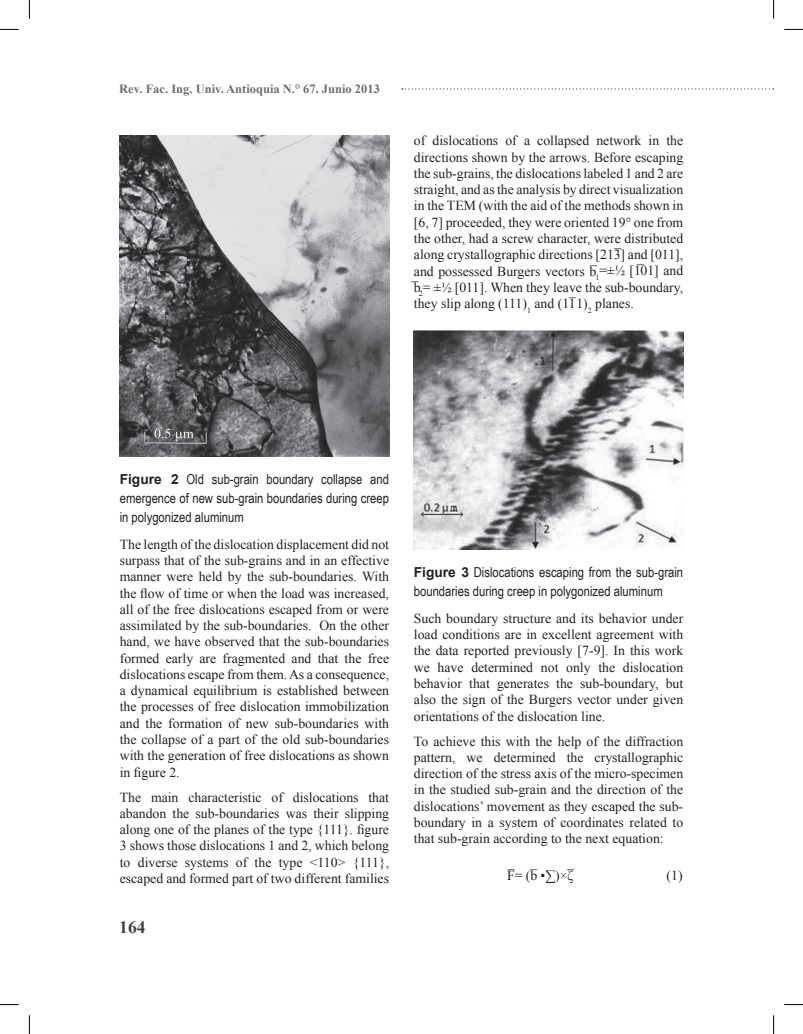
<style>
.page{position:relative;width:803px;height:1034px;background:#fff}
.page>*{position:absolute;margin:0;border:0;box-sizing:border-box;transform-origin:0 0}
.t1{font:700 17.5px "Times New Roman";color:#3e3e3f}
.t2{font:13.75px/16.2px "Times New Roman";color:#231f20;text-align:justify}
.t3{font:13.75px/18.8px "Arial Narrow";color:#231f20;text-align:justify}
.t4{font:700 12.5px "Times New Roman";color:#6c6d70}
.s1{font-family:"Arial";font-weight:700}
</style>
<div class="page">
<svg style="left:402px;top:88px;width:372px;height:1px"></svg>
<img style="left:119px;top:136px;width:271px;height:320px">
<img style="left:413px;top:330px;width:271px;height:219px">
<svg style="left:0;top:29px;width:19px;height:1px"></svg>
<svg style="left:784px;top:29px;width:19px;height:1px"></svg>
<svg style="left:0;top:1004px;width:19px;height:1px"></svg>
<svg style="left:784px;top:1004px;width:19px;height:1px"></svg>
<svg style="left:29px;top:0;width:1px;height:19px"></svg>
<svg style="left:29px;top:1015px;width:1px;height:18px"></svg>
<svg style="left:773px;top:0;width:1px;height:19px"></svg>
<svg style="left:773px;top:1015px;width:1px;height:18px"></svg>
<p class="t4" style="left:119px;top:80px;width:262px">Rev. Fac. Ing. Univ. Antioquia N.° 67. Junio 2013</p>
<p class="t2" style="left:414px;top:132px;width:271px">of dislocations of a collapsed network in the directions shown by the arrows. Before escaping the sub-grains, the dislocations labeled 1 and 2 are straight, and as the analysis by direct visualization in the TEM (with the aid of the methods shown in [6, 7] proceeded, they were oriented 19° one from the other, had a screw character, were distributed along crystallographic directions [213̅] and [011], and possessed Burgers vectors b̅<sub>1</sub>=±½ [1̅01] and b̅<sub>2</sub>= ±½ [011]. When they leave the sub-boundary, they slip along (111)<sub>1</sub> and (11̅1)<sub>2</sub> planes.</p>
<p class="t3" style="left:120px;top:469px;width:271px"><span class="s1">Figure 2</span> Old sub-grain boundary collapse and emergence of new sub-grain boundaries during creep in polygonized aluminum</p>
<p class="t2" style="left:120px;top:535px;width:271px">The length of the dislocation displacement did not surpass that of the sub-grains and in an effective manner were held by the sub-boundaries. With the flow of time or when the load was increased, all of the free dislocations escaped from or were assimilated by the sub-boundaries. On the other hand, we have observed that the sub-boundaries formed early are fragmented and that the free dislocations escape from them. As a consequence, a dynamical equilibrium is established between the processes of free dislocation immobilization and the formation of new sub-boundaries with the collapse of a part of the old sub-boundaries with the generation of free dislocations as shown in figure 2.</p>
<p class="t2" style="left:120px;top:788px;width:271px">The main characteristic of dislocations that abandon the sub-boundaries was their slipping along one of the planes of the type {111}. figure 3 shows those dislocations 1 and 2, which belong to diverse systems of the type &lt;110&gt; {111}, escaped and formed part of two different families</p>
<p class="t1" style="left:119px;top:915px;width:28px">164</p>
<p class="t3" style="left:414px;top:562px;width:271px"><span class="s1">Figure 3</span> Dislocations escaping from the sub-grain boundaries during creep in polygonized aluminum</p>
<p class="t2" style="left:414px;top:609px;width:271px">Such boundary structure and its behavior under load conditions are in excellent agreement with the data reported previously [7-9]. In this work we have determined not only the dislocation behavior that generates the sub-boundary, but also the sign of the Burgers vector under given orientations of the dislocation line.</p>
<p class="t2" style="left:414px;top:732px;width:271px">To achieve this with the help of the diffraction pattern, we determined the crystallographic direction of the stress axis of the micro-specimen in the studied sub-grain and the direction of the dislocations’ movement as they escaped the sub&shy;boundary in a system of coordinates related to that sub-grain according to the next equation:</p>
<p class="t2" style="left:507px;top:866px;width:72px">F̅= (b ̅•∑)× ̅ζ</p>
<p class="t2" style="left:667px;top:866px;width:18px">(1)</p>
</div>
